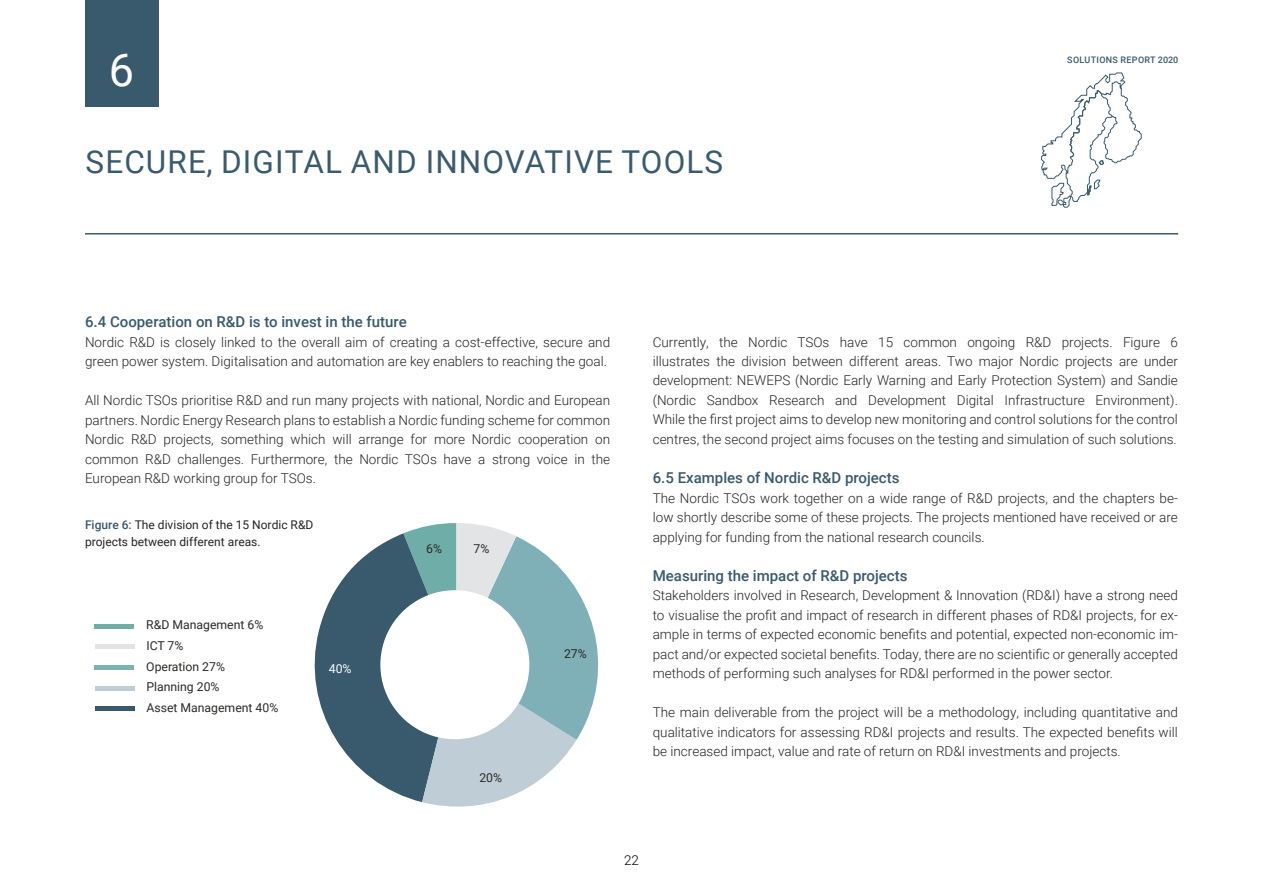
<style>
.page{position:relative;width:1263px;height:893px;background:#fff}
.page>*{position:absolute;margin:0;border:0;box-sizing:border-box;transform-origin:0 0}
.t1{font:45px "Roboto";color:#fff}
.t2{font:31.5px "Roboto";letter-spacing:.035em;color:#395b6d}
.t3{font:500 15px "Roboto";color:#385a6c}
.t4{font:300 13.5px/19.5px "Roboto";color:#242424;text-align:justify}
.t5{font:300 13.5px "Roboto";color:#000}
.t6{font:12.3px/20.7px "Roboto";color:#2c2926}
.t7{font:12.3px "Roboto";color:#fff}
.t8{font:12px/16.5px "Roboto";color:#242424}
.t9{font:500 9px "Roboto";letter-spacing:.035em;color:#385a6c}
.s1{font-weight:500;color:#385a6c}
</style>
<div class="page">
<svg style="left:314px;top:523px;width:285px;height:284px"></svg>
<div style="left:95px;top:624px;width:39px;height:5px;background:#6faea8"></div>
<div style="left:95px;top:644px;width:39px;height:5px;background:#e3e4e6"></div>
<div style="left:95px;top:665px;width:39px;height:5px;background:#7fb0b8"></div>
<hr style="left:95px;top:686px;width:39px;height:4px;background:#becdd6">
<div style="left:95px;top:706px;width:39px;height:5px;background:#385a6c"></div>
<hr style="left:85px;top:233px;width:1093px;height:2px;background:#395b6d">
<svg style="left:1041px;top:73px;width:100px;height:134px"></svg>
<div style="left:85px;top:0;width:74px;height:106px;background:#385a6c"></div>
<h1 class="t1" style="left:109px;top:39px;width:27px">6</h1>
<h2 class="t2" style="left:86px;top:140px;width:639px">SECURE, DIGITAL AND INNOVATIVE TOOLS</h2>
<p class="t9" style="left:1067px;top:53px;width:113px">SOLUTIONS REPORT 2020</p>
<p class="t3" style="left:85px;top:311px;width:323px">6.4 Cooperation on R&amp;D is to invest in the future</p>
<p class="t4" style="left:85px;top:331px;width:527px">Nordic R&amp;D is closely linked to the overall aim of creating a cost-effective, secure and green power system. Digitalisation and automation are key enablers to reaching the goal.</p>
<p class="t4" style="left:85px;top:390px;width:527px">All Nordic TSOs prioritise R&amp;D and run many projects with national, Nordic and European partners. Nordic Energy Research plans to establish a Nordic funding scheme for common Nordic R&amp;D projects, something which will arrange for more Nordic cooperation on common R&amp;D challenges. Furthermore, the Nordic TSOs have a strong voice in the European R&amp;D working group for TSOs.</p>
<p class="t8" style="left:85px;top:516px;width:230px"><span class="s1">Figure 6:</span> The division of the 15 Nordic R&amp;D projects between different areas.</p>
<p class="t6" style="left:146px;top:614px;width:134px">R&amp;D Management 6%<br>ICT 7%<br>Operation 27%<br>Planning 20%<br>Asset Management 40%</p>
<p class="t7" style="left:329px;top:660px;width:24px">40%</p>
<p class="t6" style="left:426px;top:538px;width:17px">6%</p>
<p class="t6" style="left:473px;top:538px;width:17px">7%</p>
<p class="t6" style="left:479px;top:767px;width:24px">20%</p>
<p class="t6" style="left:564px;top:643px;width:24px">27%</p>
<p class="t4" style="left:653px;top:331px;width:527px">Currently, the Nordic TSOs have 15 common ongoing R&amp;D projects. Figure 6 illustrates the division between different areas. Two major Nordic projects are under development: NEWEPS (Nordic Early Warning and Early Protection System) and Sandie (Nordic Sandbox Research and Development Digital Infrastructure Environment).<br>While the first project aims to develop new monitoring and control solutions for the control centres, the second project aims focuses on the testing and simulation of such solutions.</p>
<p class="t3" style="left:653px;top:467px;width:248px">6.5 Examples of Nordic R&amp;D projects</p>
<p class="t4" style="left:653px;top:487px;width:527px">The Nordic TSOs work together on a wide range of R&amp;D projects, and the chapters be&shy;low shortly describe some of these projects. The projects mentioned have received or are applying for funding from the national research councils.</p>
<p class="t3" style="left:653px;top:565px;width:256px">Measuring the impact of R&amp;D projects</p>
<p class="t4" style="left:653px;top:585px;width:527px">Stakeholders involved in Research, Development &amp; Innovation (RD&amp;I) have a strong need to visualise the profit and impact of research in different phases of RD&amp;I projects, for ex&shy;ample in terms of expected economic benefits and potential, expected non-economic im&shy;pact and/or expected societal benefits. Today, there are no scientific or generally accepted methods of performing such analyses for RD&amp;I performed in the power sector.</p>
<p class="t4" style="left:653px;top:702px;width:527px">The main deliverable from the project will be a methodology, including quantitative and qualitative indicators for assessing RD&amp;I projects and results. The expected benefits will be increased impact, value and rate of return on RD&amp;I investments and projects.</p>
<p class="t5" style="left:624px;top:850px;width:16px">22</p>
</div>
